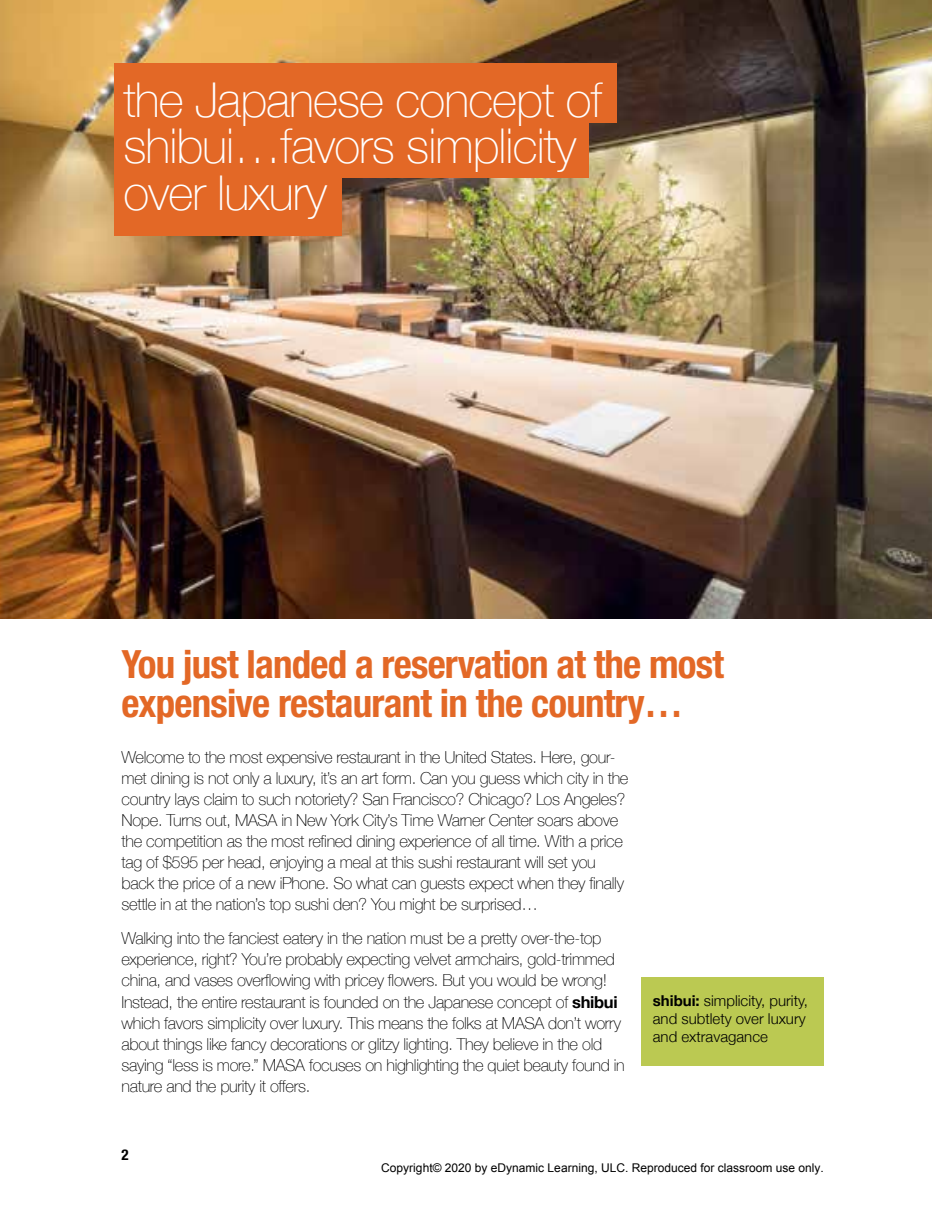
<style>
.page{position:relative;width:932px;height:1215px;background:#fff}
.page>*{position:absolute;margin:0;border:0;box-sizing:border-box;transform-origin:0 0}
.t1{font:100 48px/46.5px "Helvetica Neue";letter-spacing:-.02em;color:#fff}
.t2{font:700 condensed 39px/39px "Helvetica Neue";letter-spacing:-.02em;color:#e36826}
.t3{font:100 16.5px/21px "Helvetica Neue";letter-spacing:-.02em;color:#000}
.t4{font:300 15px/18px "Helvetica Neue";color:#000}
.t5{font:700 condensed 15px "Helvetica Neue";color:#000}
.t6{font:12px "Arial";color:#000}
.s1{font-weight:700}
</style>
<div class="page">
<img style="left:0;top:0;width:932px;height:618px">
<div style="left:114px;top:119px;width:474px;height:59px;background:#e36826"></div>
<div style="left:114px;top:176px;width:228px;height:60px;background:#e36826"></div>
<div style="left:114px;top:63px;width:502px;height:59px;background:#e36826"></div>
<div style="left:641px;top:978px;width:183px;height:88px;background:#bbc952"></div>
<h1 class="t1" style="left:123px;top:74px;width:480px">the Japanese concept of shibui…favors simplicity over luxury</h1>
<h2 class="t2" style="left:122px;top:644px;width:604px">You just landed a reservation at the most expensive restaurant in the country…</h2>
<p class="t3" style="left:122px;top:746px;width:508px">Welcome to the most expensive restaurant in the United States. Here, gour&shy;met dining is not only a luxury, it’s an art form. Can you guess which city in the country lays claim to such notoriety? San Francisco? Chicago? Los Angeles?<br>Nope. Turns out, MASA in New York City’s Time Warner Center soars above the competition as the most refined dining experience of all time. With a price tag of $595 per head, enjoying a meal at this sushi restaurant will set you back the price of a new iPhone. So what can guests expect when they finally settle in at the nation’s top sushi den? You might be surprised…</p>
<p class="t3" style="left:122px;top:927px;width:505px">Walking into the fanciest eatery in the nation must be a pretty over-the-top experience, right? You’re probably expecting velvet armchairs, gold-trimmed china, and vases overflowing with pricey flowers. But you would be wrong!<br>Instead, the entire restaurant is founded on the Japanese concept of <span class="s1">shibui </span>which favors simplicity over luxury. This means the folks at MASA don’t worry about things like fancy decorations or glitzy lighting. They believe in the old saying “less is more.” MASA focuses on highlighting the quiet beauty found in nature and the purity it offers.</p>
<p class="t5" style="left:122px;top:1143px;width:9px">2</p>
<p class="t4" style="left:652px;top:991px;width:156px"><span class="s1">shibui:</span> simplicity, purity, and subtlety over luxury and extravagance</p>
<p class="t6" style="left:381px;top:1160px;width:444px">Copyright© 2020 by eDynamic Learning, ULC. Reproduced for classroom use only.</p>
</div>
